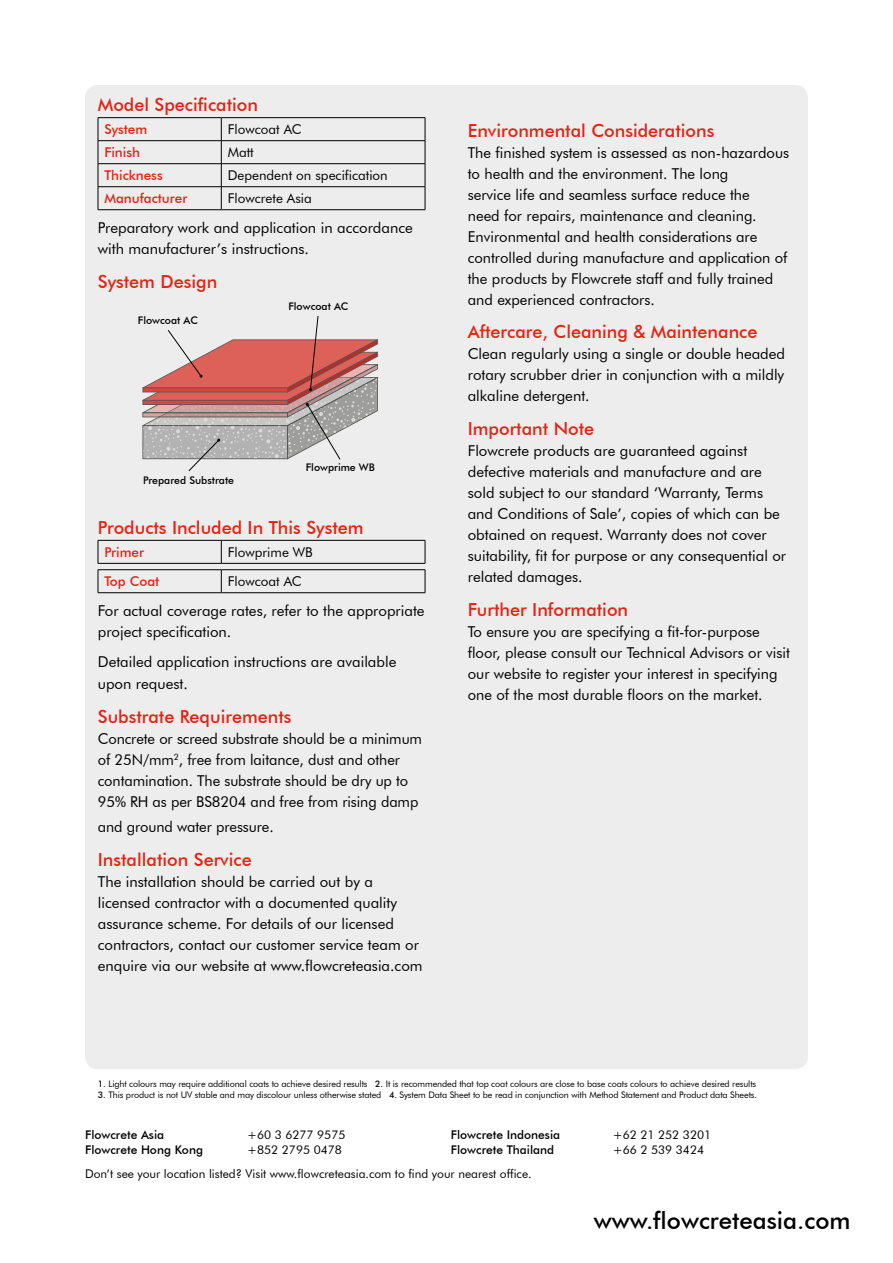
<style>
.page{position:relative;width:893px;height:1263px;background:#fff}
.page>*{position:absolute;margin:0;border:0;box-sizing:border-box;transform-origin:0 0}
.t1{font:500 24px "Futura BT";color:#000}
.t2{font:500 18px "Futura BT";color:#e42313}
.t3{font:15px/21px "Futura BT";color:#000}
.t4{font:13.5px "Futura BT";color:#000}
.t5{font:500 13.5px "Futura BT";color:#e42313}
.t6{font:12px "Futura BT";color:#000}
.t7{font:500 12px "Futura BT";color:#000}
.t8{font:500 10.5px "Futura BT";color:#000}
.t9{font:9px "Futura BT";letter-spacing:-.01em;color:#000}
.s1{font-weight:500}
</style>
<div class="page">
<div style="left:85px;top:85px;width:723px;height:984px;background:#ededed;border-radius:13px"></div>
<hr style="left:98px;top:117px;width:123px;height:1px;background:#000">
<hr style="left:221px;top:117px;width:204px;height:1px;background:#000">
<hr style="left:98px;top:140px;width:123px;height:1px;background:#000">
<hr style="left:221px;top:140px;width:204px;height:1px;background:#000">
<hr style="left:98px;top:163px;width:123px;height:1px;background:#000">
<hr style="left:221px;top:163px;width:204px;height:1px;background:#000">
<hr style="left:98px;top:186px;width:123px;height:1px;background:#000">
<svg style="left:98px;top:118px;width:1px;height:91px"></svg>
<hr style="left:221px;top:186px;width:204px;height:1px;background:#000">
<svg style="left:221px;top:118px;width:1px;height:91px"></svg>
<svg style="left:425px;top:118px;width:1px;height:92px"></svg>
<hr style="left:98px;top:209px;width:123px;height:1px;background:#000">
<hr style="left:221px;top:209px;width:204px;height:1px;background:#000">
<hr style="left:98px;top:540px;width:123px;height:1px;background:#000">
<svg style="left:98px;top:540px;width:1px;height:23px"></svg>
<hr style="left:221px;top:540px;width:204px;height:1px;background:#000">
<svg style="left:221px;top:540px;width:1px;height:23px"></svg>
<svg style="left:425px;top:540px;width:1px;height:23px"></svg>
<hr style="left:98px;top:563px;width:123px;height:1px;background:#000">
<hr style="left:221px;top:563px;width:204px;height:1px;background:#000">
<hr style="left:98px;top:569px;width:123px;height:1px;background:#000">
<svg style="left:98px;top:570px;width:1px;height:22px"></svg>
<hr style="left:221px;top:569px;width:204px;height:1px;background:#000">
<svg style="left:221px;top:570px;width:1px;height:22px"></svg>
<svg style="left:425px;top:570px;width:1px;height:22px"></svg>
<hr style="left:98px;top:592px;width:123px;height:1px;background:#000">
<hr style="left:221px;top:592px;width:204px;height:1px;background:#000">
<svg style="left:142px;top:316px;width:236px;height:156px"></svg>
<p class="t2" style="left:98px;top:94px;width:162px">Model Specification</p>
<p class="t5" style="left:104px;top:121px;width:44px">System</p>
<p class="t4" style="left:228px;top:121px;width:76px">Flowcoat AC</p>
<p class="t5" style="left:104px;top:144px;width:37px">Finish</p>
<p class="t4" style="left:228px;top:144px;width:27px">Matt</p>
<p class="t5" style="left:104px;top:167px;width:60px">Thickness</p>
<p class="t4" style="left:228px;top:167px;width:162px">Dependent on specification</p>
<p class="t5" style="left:104px;top:190px;width:84px">Manufacturer</p>
<p class="t4" style="left:228px;top:190px;width:86px">Flowcrete Asia</p>
<p class="t3" style="left:98px;top:217px;width:317px">Preparatory work and application in accordance with manufacturer’s instructions.</p>
<p class="t2" style="left:98px;top:271px;width:121px">System Design</p>
<p class="t8" style="left:138px;top:314px;width:62px">Flowcoat AC</p>
<p class="t8" style="left:288px;top:300px;width:62px">Flowcoat AC</p>
<p class="t8" style="left:143px;top:474px;width:93px">Prepared Substrate</p>
<p class="t8" style="left:306px;top:461px;width:71px">Flowprime WB</p>
<p class="t2" style="left:98px;top:517px;width:267px">Products Included In This System</p>
<p class="t5" style="left:104px;top:544px;width:41px">Primer</p>
<p class="t4" style="left:228px;top:544px;width:87px">Flowprime WB</p>
<p class="t5" style="left:104px;top:573px;width:56px">Top Coat</p>
<p class="t4" style="left:228px;top:573px;width:76px">Flowcoat AC</p>
<p class="t3" style="left:98px;top:600px;width:328px">For actual coverage rates, refer to the appropriate project specification.</p>
<p class="t3" style="left:98px;top:650px;width:300px;line-height:22.5px">Detailed application instructions are available upon request.</p>
<p class="t2" style="left:98px;top:706px;width:195px">Substrate Requirements</p>
<p class="t3" style="left:98px;top:728px;width:326px">Concrete or screed substrate should be a minimum of 25N/mm<sup>2</sup>, free from laitance, dust and other contamination. The substrate should be dry up to 95% RH as per BS8204 and free from rising damp</p>
<p class="t3" style="left:98px;top:816px;width:177px">and ground water pressure.</p>
<p class="t2" style="left:98px;top:849px;width:155px">Installation Service</p>
<p class="t3" style="left:98px;top:871px;width:326px">The installation should be carried out by a licensed contractor with a documented quality assurance scheme. For details of our licensed contractors, contact our customer service team or enquire via our website at www.flowcreteasia.com</p>
<p class="t2" style="left:468px;top:119px;width:248px">Environmental Considerations</p>
<p class="t3" style="left:468px;top:142px;width:323px">The finished system is assessed as non-hazardous to health and the environment. The long<br>service life and seamless surface reduce the<br>need for repairs, maintenance and cleaning.<br>Environmental and health considerations are controlled during manufacture and application of the products by Flowcrete staff and fully trained and experienced contractors.</p>
<p class="t2" style="left:468px;top:321px;width:291px">Aftercare, Cleaning &amp; Maintenance</p>
<p class="t3" style="left:468px;top:343px;width:319px;text-align:justify">Clean regularly using a single or double headed rotary scrubber drier in conjunction with a mildly alkaline detergent.</p>
<p class="t2" style="left:468px;top:418px;width:128px">Important Note</p>
<p class="t3" style="left:468px;top:440px;width:320px">Flowcrete products are guaranteed against defective materials and manufacture and are sold subject to our standard ‘Warranty, Terms and Conditions of Sale’, copies of which can be obtained on request. Warranty does not cover suitability, fit for purpose or any consequential or related damages.</p>
<p class="t2" style="left:468px;top:598px;width:162px">Further Information</p>
<p class="t3" style="left:468px;top:621px;width:324px">To ensure you are specifying a fit-for-purpose floor, please consult our Technical Advisors or visit our website to register your interest in specifying one of the most durable floors on the market.</p>
<p class="t9" style="left:98px;top:1078px;width:660px"><span class="s1">1.</span> Light colours may require additional coats to achieve desired results <span class="s1">2.</span> It is recommended that top coat colours are close to base coats colours to achieve desired results</p>
<p class="t9" style="left:98px;top:1089px;width:661px"><span class="s1">3.</span> This product is not UV stable and may discolour unless otherwise stated <span class="s1">4.</span> System Data Sheet to be read in conjunction with Method Statement and Product data Sheets.</p>
<p class="t7" style="left:85px;top:1128px;width:81px">Flowcrete Asia</p>
<p class="t6" style="left:247px;top:1128px;width:100px">+60 3 6277 9575</p>
<p class="t7" style="left:85px;top:1143px;width:119px">Flowcrete Hong Kong</p>
<p class="t6" style="left:247px;top:1143px;width:96px">+852 2795 0478</p>
<p class="t7" style="left:451px;top:1128px;width:111px">Flowcrete Indonesia</p>
<p class="t6" style="left:613px;top:1128px;width:100px">+62 21 252 3201</p>
<p class="t7" style="left:451px;top:1143px;width:105px">Flowcrete Thailand</p>
<p class="t6" style="left:613px;top:1143px;width:93px">+66 2 539 3424</p>
<p class="t6" style="left:85px;top:1166px;width:448px">Don’t see your location listed? Visit www.flowcreteasia.com to find your nearest office.</p>
<h1 class="t1" style="left:594px;top:1206px;width:258px">www.flowcreteasia.com</h1>
</div>
